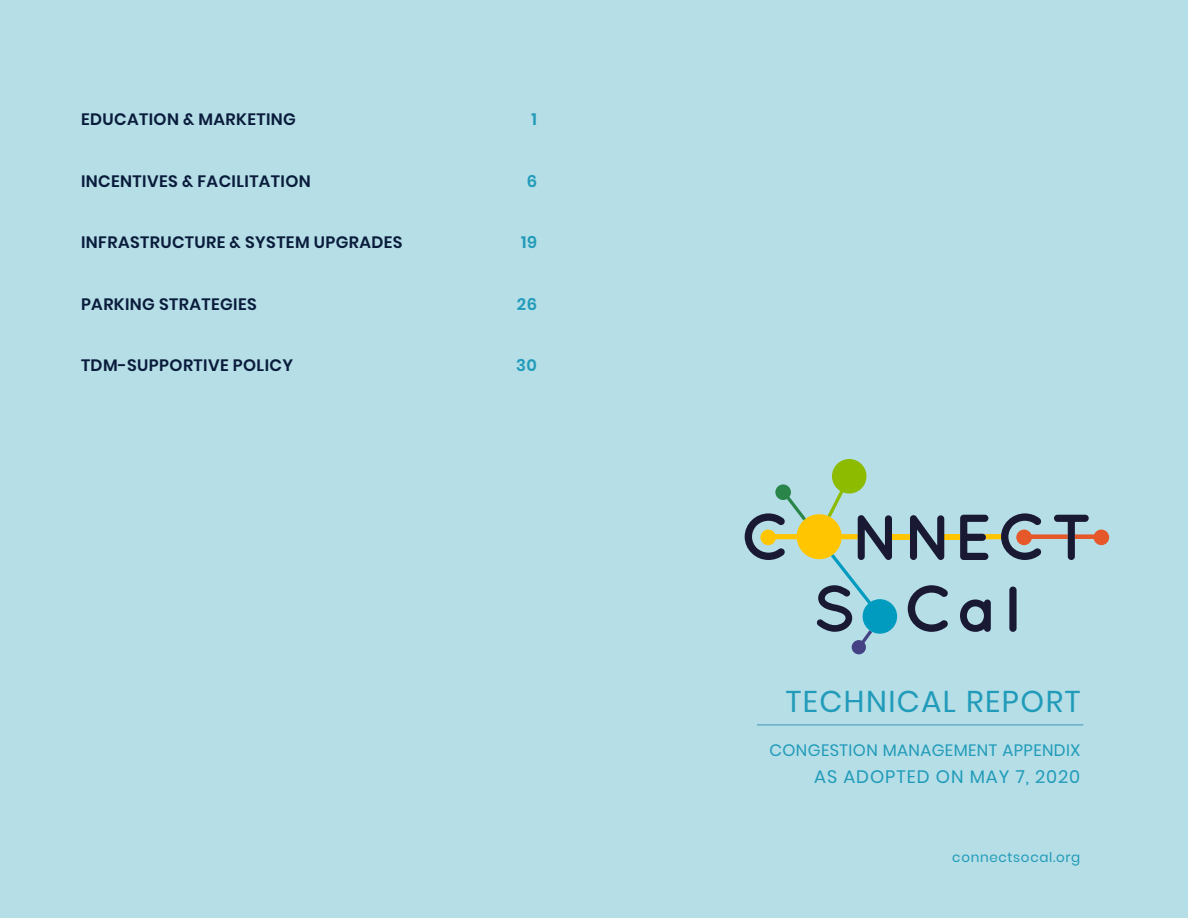
<style>
.page{position:relative;width:1188px;height:918px;background:#b5dee7}
.page>*{position:absolute;margin:0;border:0;box-sizing:border-box;transform-origin:0 0}
.TechReport_Header{font:30px "Poppins";letter-spacing:.05em;color:#219bb9}
.PhaseVersion_Title{font:18px "Poppins";letter-spacing:.05em;color:#219bb9}
.t1{font:600 16.5px "Poppins";letter-spacing:.025em;color:#0a1c3b}
.TechReport_Title{font:16.5px "Poppins";letter-spacing:.025em;color:#219bb9}
.t2{font:600 16.5px "Poppins";color:#219bb9}
.URL{font:13.5px "Poppins";letter-spacing:.05em;color:#219bb9}
</style>
<div class="page">
<hr style="left:757px;top:724px;width:326px;height:2px;background:#67aec7">
<svg style="left:908px;top:585px;width:40px;height:47px"></svg>
<svg style="left:960px;top:600px;width:31px;height:32px"></svg>
<div style="left:1009px;top:587px;width:8px;height:45px;background:#191933;border-radius:4px"></div>
<div style="left:892px;top:534px;width:18px;height:5px;background:#ffc500"></div>
<div style="left:944px;top:534px;width:16px;height:5px;background:#ffc500"></div>
<svg style="left:745px;top:459px;width:152px;height:195px"></svg>
<svg style="left:910px;top:515px;width:34px;height:45px"></svg>
<svg style="left:960px;top:513px;width:149px;height:47px"></svg>
<p class="t1" style="left:81px;top:110px;width:216px">EDUCATION &amp; MARKETING</p>
<p class="t2" style="left:532px;top:110px;width:7px">1</p>
<p class="t1" style="left:81px;top:171px;width:231px">INCENTIVES &amp; FACILITATION</p>
<p class="t2" style="left:527px;top:171px;width:12px">6</p>
<p class="t1" style="left:81px;top:233px;width:323px">INFRASTRUCTURE &amp; SYSTEM UPGRADES</p>
<p class="t2" style="left:521px;top:233px;width:17px">19</p>
<p class="t1" style="left:81px;top:294px;width:177px">PARKING STRATEGIES</p>
<p class="t2" style="left:517px;top:294px;width:22px">26</p>
<p class="t1" style="left:81px;top:356px;width:214px">TDM-SUPPORTIVE POLICY</p>
<p class="t2" style="left:516px;top:356px;width:22px">30</p>
<p class="TechReport_Header" style="left:786px;top:684px;width:296px">TECHNICAL REPORT</p>
<p class="TechReport_Title" style="left:769px;top:740px;width:312px">CONGESTION MANAGEMENT APPENDIX</p>
<p class="PhaseVersion_Title" style="left:814px;top:767px;width:268px">AS ADOPTED ON MAY 7, 2020</p>
<p class="URL" style="left:952px;top:849px;width:130px">connectsocal.org</p>
</div>
